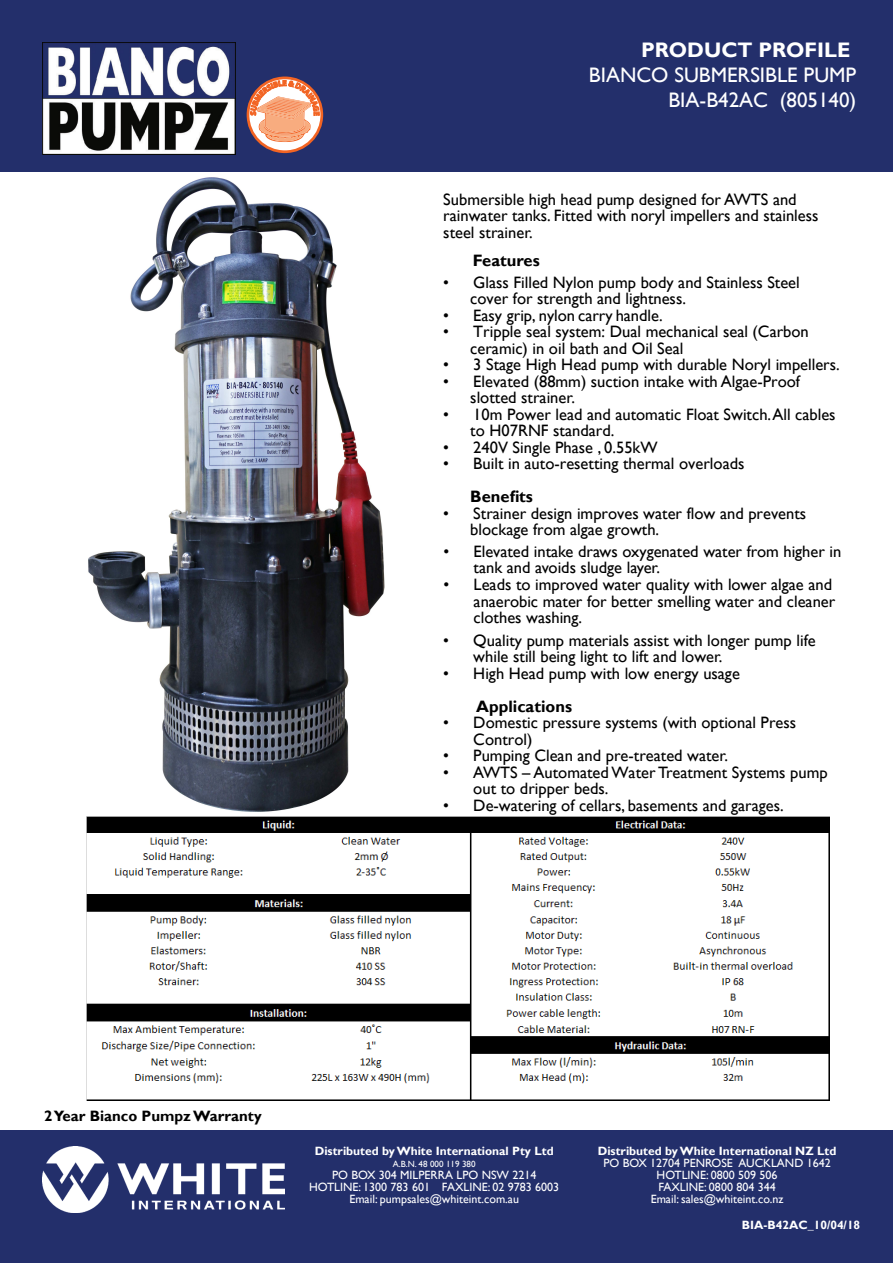
<style>
.page{position:relative;width:893px;height:1263px;background:#fff}
.page>*{position:absolute;margin:0;border:0;box-sizing:border-box;transform-origin:0 0}
.t1{font:21px/25.2px "Gill Sans";color:#fff;text-align:right}
.t2{font:16.5px/16.5px "Gill Sans";color:#000}
.t3{font:700 16.5px "Gill Sans";color:#000}
.t4{font:700 15px "Gill Sans";color:#000}
.t5{font:12px/12px "Gill Sans";color:#fff;text-align:center}
.t6{font:700 12px "Gill Sans";color:#fff}
.t7{font:9px "Gill Sans";color:#fff}
.s1{font-weight:700}
</style>
<div class="page">
<div style="left:0;top:1130px;width:893px;height:133px;background:#232f6b"></div>
<div style="left:0;top:0;width:893px;height:172px;background:#232f6b"></div>
<img style="left:43px;top:1146px;width:242px;height:66px">
<img style="left:43px;top:43px;width:192px;height:111px">
<svg style="left:248px;top:78px;width:74px;height:74px"></svg>
<div style="left:247px;top:77px;width:76px;height:76px;border:3px solid #f26423;border-radius:50%"></div>
<img style="left:88px;top:177px;width:297px;height:635px">
<img style="left:86px;top:817px;width:743px;height:283px">
<svg style="left:250px;top:80px;width:70px;height:62px;background:#e6aa90"></svg>
<p class="t1" style="left:589px;top:38px;width:269px"><span class="s1">PRODUCT PROFILE<br></span>BIANCO SUBMERSIBLE PUMP<br>BIA-B42AC (805140)</p>
<p class="t2" style="left:443px;top:191px;width:377px">Submersible high head pump designed for AWTS and rainwater tanks. Fitted with noryl impellers and stainless steel strainer.</p>
<p class="t3" style="left:473px;top:250px;width:68px">Features</p>
<p class="t2" style="left:470px;top:274px;width:331px;text-indent:-27px">• Glass Filled Nylon pump body and Stainless Steel cover for strength and lightness.</p>
<p class="t2" style="left:443px;top:307px;width:221px">• Easy grip, nylon carry handle.</p>
<p class="t2" style="left:470px;top:324px;width:340px;text-indent:-27px">• Tripple seal system: Dual mechanical seal (Carbon ceramic) in oil bath and Oil Seal</p>
<p class="t2" style="left:443px;top:357px;width:398px">• 3 Stage High Head pump with durable Noryl impellers.</p>
<p class="t2" style="left:470px;top:373px;width:331px;text-indent:-27px">• Elevated (88mm) suction intake with Algae-Proof slotted strainer.</p>
<p class="t2" style="left:470px;top:406px;width:367px;text-indent:-27px">• 10m Power lead and automatic Float Switch. All cables to H07RNF standard.</p>
<p class="t2" style="left:443px;top:439px;width:216px">• 240V Single Phase , 0.55kW</p>
<p class="t2" style="left:470px;top:448px;width:276px;line-height:33px;text-indent:-27px">• Built in auto-resetting thermal overloads<br><span class="s1">Benefits</span></p>
<p class="t2" style="left:470px;top:505px;width:337px;text-indent:-27px">• Strainer design improves water flow and prevents blockage from algae growth.</p>
<p class="t2" style="left:474px;top:543px;width:369px;text-indent:-30px">• Elevated intake draws oxygenated water from higher in tank and avoids sludge layer.</p>
<p class="t2" style="left:474px;top:576px;width:363px;text-indent:-30px">• Leads to improved water quality with lower algae and anaerobic mater for better smelling water and cleaner clothes washing.</p>
<p class="t2" style="left:473px;top:632px;width:344px;text-indent:-30px">• Quality pump materials assist with longer pump life while still being light to lift and lower.</p>
<p class="t2" style="left:476px;top:657px;width:265px;line-height:33px;text-indent:-33px">• High Head pump with low energy usage<br><span class="s1">Applications</span></p>
<p class="t2" style="left:473px;top:715px;width:324px;text-indent:-30px">• Domestic pressure systems (with optional Press<br>Control)</p>
<p class="t2" style="left:443px;top:748px;width:286px">• Pumping Clean and pre-treated water.</p>
<p class="t2" style="left:473px;top:764px;width:356px;text-indent:-30px">• AWTS – Automated Water Treatment Systems pump out to dripper beds.</p>
<p class="t2" style="left:443px;top:797px;width:342px">• De-watering of cellars, basements and garages.</p>
<p class="t4" style="left:44px;top:1107px;width:219px">2 Year Bianco Pumpz Warranty</p>
<p class="t6" style="left:315px;top:1143px;width:240px">Distributed by White International Pty Ltd</p>
<p class="t7" style="left:393px;top:1158px;width:84px">A.B.N. 48 000 119 380</p>
<p class="t5" style="left:309px;top:1169px;width:251px">PO BOX 304 MILPERRA LPO NSW 2214<br>HOTLINE: 1300 783 601 FAXLINE: 02 9783 6003<br>Email: pumpsales@whiteint.com.au</p>
<p class="t6" style="left:598px;top:1143px;width:240px">Distributed by White International NZ Ltd</p>
<p class="t5" style="left:603px;top:1157px;width:229px">PO BOX 12704 PENROSE AUCKLAND 1642<br>HOTLINE: 0800 509 506<br>FAXLINE: 0800 804 344<br>Email: sales@whiteint.co.nz</p>
<p class="t6" style="left:742px;top:1217px;width:120px">BIA-B42AC_10/04/18</p>
</div>
